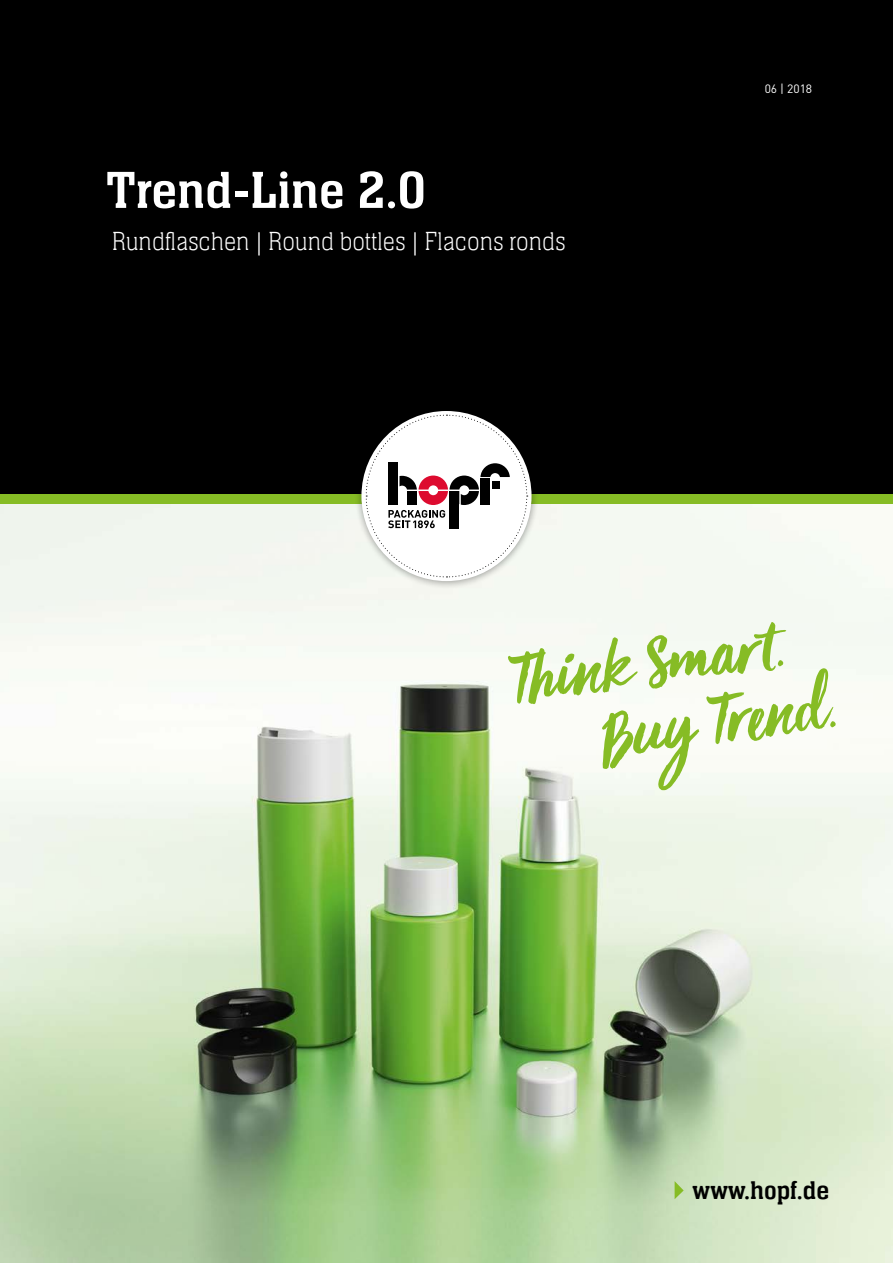
<style>
.page{position:relative;width:893px;height:1263px;background:#fff}
.page>*{position:absolute;margin:0;border:0;box-sizing:border-box;transform-origin:0 0}
.t1{font:76.5px/67.7px "Viva Beautiful B";color:#86bc25}
.t2{font:54px "Neue Aachen Pro";color:#fff}
.t3{font:100 27px "Neue Aachen Pro";color:#fff}
.t4{font:27px "Neue Aachen Pro";color:#000}
.t5{font:12px "DINOT";color:#fff}
</style>
<div class="page">
<div style="left:0;top:0;width:893px;height:504px;background:#000"></div>
<img style="left:0;top:504px;width:893px;height:759px">
<svg style="left:675px;top:1181px;width:9px;height:18px"></svg>
<div style="left:0;top:494px;width:893px;height:10px;background:#86bc25"></div>
<div style="left:354px;top:403px;width:185px;height:186px;background:#000;opacity:.4"></div>
<svg style="left:365px;top:414px;width:163px;height:164px"></svg>
<h2 class="t2" style="left:106px;top:161px;width:321px">Trend-Line 2.0</h2>
<p class="t3" style="left:112px;top:227px;width:455px">Rundflaschen | Round bottles | Flacons ronds</p>
<p class="t5" style="left:765px;top:81px;width:49px">06 | 2018</p>
<h1 class="t1" style="left:587px;top:630px;width:236px;text-indent:-81px;rotate:-8deg">Think Smart.<br>Buy Trend.</h1>
<p class="t4" style="left:693px;top:1176px;width:138px">www.hopf.de</p>
</div>
